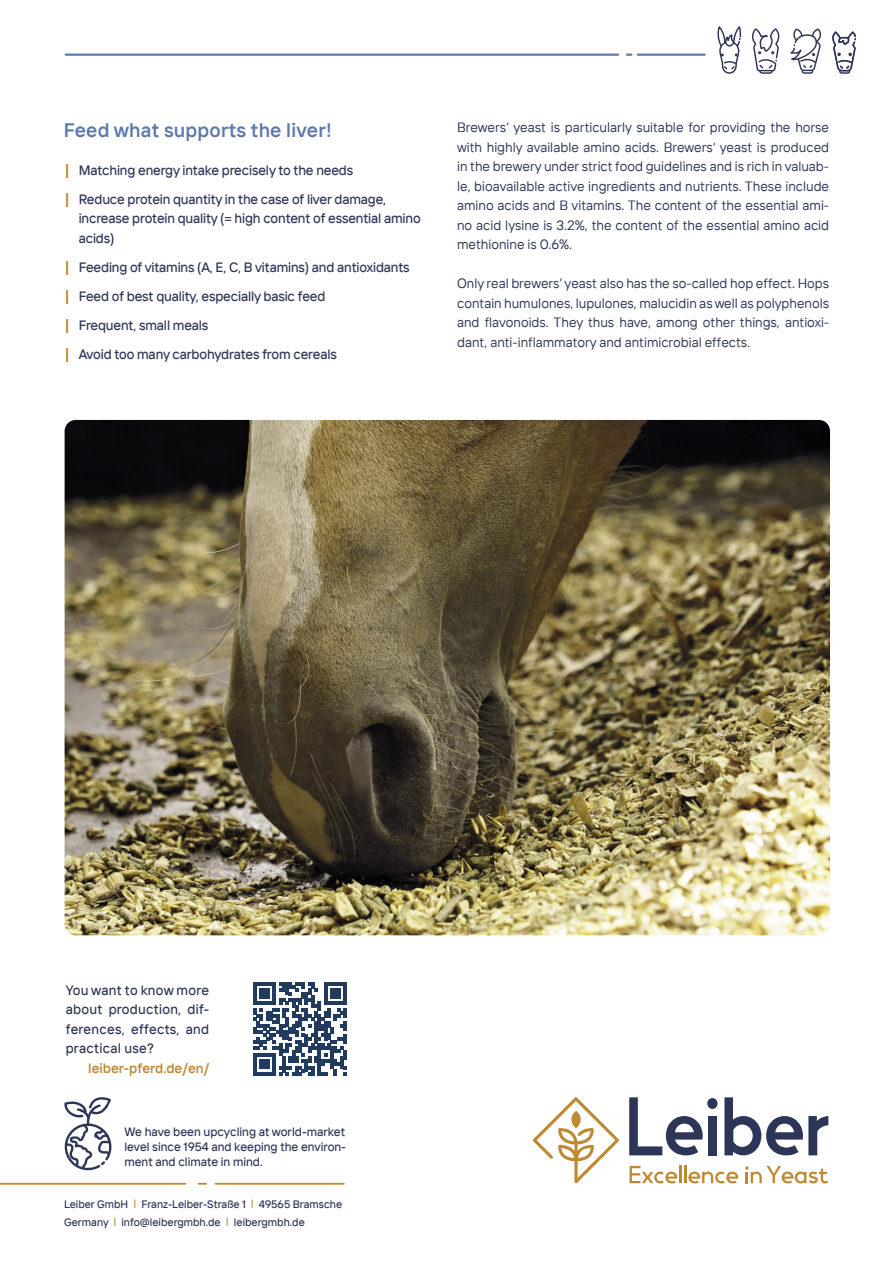
<style>
.page{position:relative;width:893px;height:1263px;background:#fff}
.page>*{position:absolute;margin:0;border:0;box-sizing:border-box;transform-origin:0 0}
.t1{font:600 19.5px "TT Interphases";letter-spacing:.01em;color:#5f7aa9}
.t2{font:13.5px/19.5px "TT Interphases";color:#2e3657;text-align:justify}
.t3{font:500 13.5px/29px "TT Interphases";letter-spacing:-.01em;color:#2e3657}
.t4{font:600 13.5px "TT Interphases";color:#bf8932}
.t5{font:500 12px/15px "TT Interphases";color:#2e3657;text-align:justify}
.t6{font:500 10.8px/18px "TT Interphases";color:#2e3657}
.s1{font-size:14.85px;color:#bf8932}
.s2{font-size:8.7px;color:#bf8932}
</style>
<div class="page">
<svg style="left:630px;top:1166px;width:108px;height:17px"></svg>
<svg style="left:745px;top:1166px;width:83px;height:17px"></svg>
<svg style="left:724px;top:1097px;width:104px;height:58px"></svg>
<svg style="left:629px;top:1097px;width:88px;height:58px"></svg>
<svg style="left:533px;top:1097px;width:86px;height:86px"></svg>
<svg style="left:571px;top:1111px;width:10px;height:17px"></svg>
<img style="left:65px;top:420px;width:765px;height:515px">
<hr style="left:638px;top:54px;width:67px;height:2px;background:#5f7aa9">
<hr style="left:66px;top:54px;width:552px;height:2px;background:#5f7aa9">
<svg style="left:718px;top:26px;width:23px;height:48px"></svg>
<svg style="left:790px;top:28px;width:32px;height:46px"></svg>
<svg style="left:752px;top:28px;width:28px;height:46px"></svg>
<svg style="left:832px;top:31px;width:24px;height:43px"></svg>
<svg style="left:253px;top:982px;width:94px;height:93px"></svg>
<hr style="left:216px;top:1183px;width:128px;height:2px;background:#bf8932">
<hr style="left:0;top:1183px;width:185px;height:2px;background:#bf8932">
<svg style="left:199px;top:1183px;width:7px;height:2px"></svg>
<svg style="left:64px;top:1097px;width:48px;height:73px"></svg>
<h1 class="t1" style="left:64px;top:122px;width:270px">Feed what supports the liver!</h1>
<p class="t3" style="left:64px;top:157px;width:324px"><span class="s1">|</span> Matching energy intake precisely to the needs<br><span class="s1">|</span> Reduce protein quantity in the case of liver damage,</p>
<p class="t3" style="left:79px;top:210px;width:343px;line-height:19.5px">increase protein quality (= high content of essential amino acids)</p>
<p class="t3" style="left:64px;top:254px;width:347px"><span class="s1">|</span> Feeding of vitamins (A, E, C, B vitamins) and antioxidants <span class="s1">|</span> Feed of best quality, especially basic feed<br><span class="s1">|</span> Frequent, small meals<br><span class="s1">|</span> Avoid too many carbohydrates from cereals</p>
<p class="t2" style="left:457px;top:119px;width:374px">Brewers‘ yeast is particularly suitable for providing the horse with highly available amino acids. Brewers‘ yeast is produced in the brewery under strict food guidelines and is rich in valuab&shy;le, bioavailable active ingredients and nutrients. These include amino acids and B vitamins. The content of the essential ami&shy;no acid lysine is 3.2%, the content of the essential amino acid methionine is 0.6%.</p>
<p class="t2" style="left:457px;top:275px;width:374px">Only real brewers’ yeast also has the so-called hop effect. Hops contain humulones, lupulones, malucidin as well as polyphenols and flavonoids. They thus have, among other things, antioxi&shy;dant, anti-inflammatory and antimicrobial effects.</p>
<p class="t3" style="left:66px;top:981px;width:145px;line-height:19.5px;text-align:justify">You want to know more about production, dif&shy;ferences, effects, and practical use?</p>
<p class="t4" style="left:88px;top:1063px;width:122px">leiber-pferd.de/en/</p>
<p class="t5" style="left:124px;top:1125px;width:223px">We have been upcycling at world-market level since 1954 and keeping the environ&shy;ment and climate in mind.</p>
<p class="t6" style="left:64px;top:1196px;width:280px">Leiber GmbH <span class="s2">|</span> Franz-Leiber-Straße 1 <span class="s2">|</span> 49565 Bramsche<br>Germany <span class="s2">|</span> info@leibergmbh.de <span class="s2">|</span> leibergmbh.de</p>
</div>
